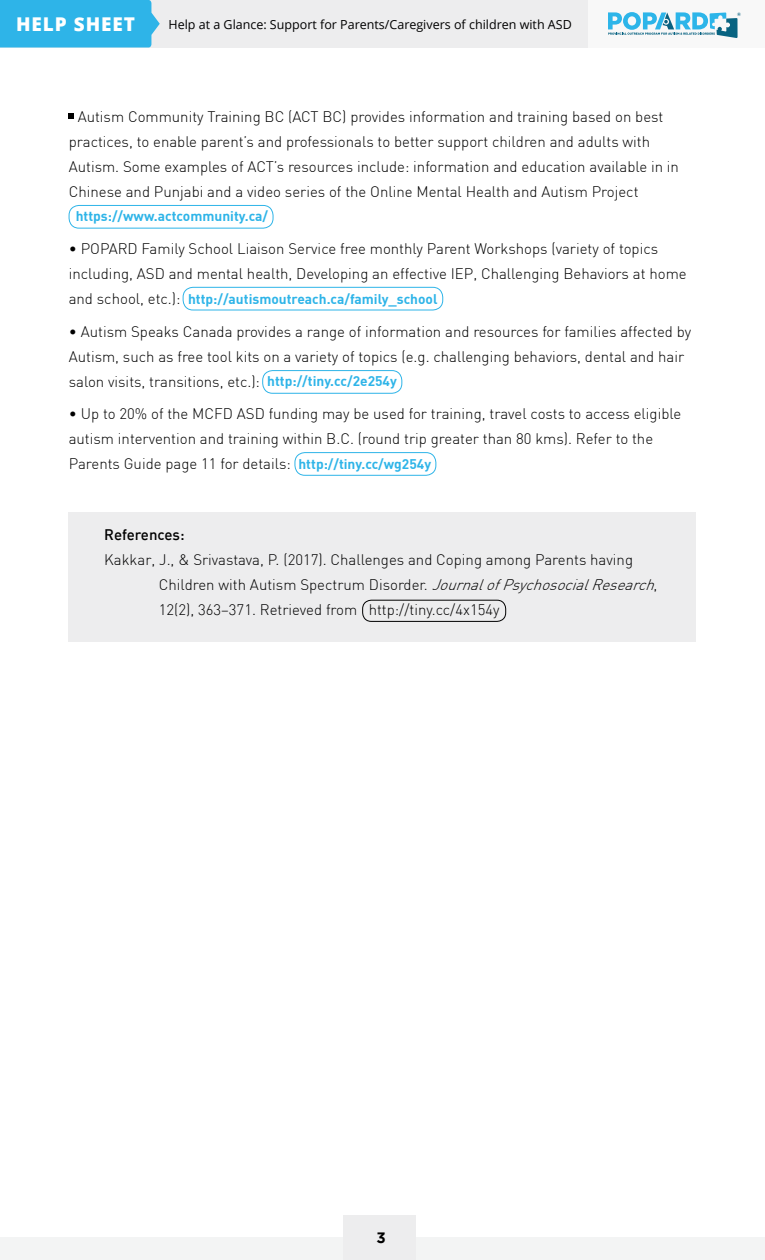
<style>
.page{position:relative;width:765px;height:1260px;background:#fff}
.page>*{position:absolute;margin:0;border:0;box-sizing:border-box;transform-origin:0 0}
.t1{font:800 19px "Open Sans";letter-spacing:.05em;color:#fff}
.t2{font:300 15px/25px "DIN";color:#000}
.t3{font:500 15px "DIN";color:#000}
.t4{font:700 15px "Gotham";color:#000}
.t5{font:700 13.75px "DIN";color:#2eb4e8}
.t6{font:12.5px "Open Sans";color:#000}
.t7{font:900 4.88px "Gotham";color:#086381}
.s1{font-weight:300;font-size:15px;color:#000}
.s2{font-weight:700;font-size:13.75px;color:#2eb4e8}
.s3{font-style:italic}
</style>
<div class="page">
<div style="left:0;top:1238px;width:765px;height:22px;background:#f3f4f4"></div>
<div style="left:0;top:0;width:588px;height:48px;background:#ededee"></div>
<div style="left:588px;top:0;width:177px;height:48px;background:#f8f8f8"></div>
<div style="left:0;top:0;width:160px;height:48px;background:#2eb4e8"></div>
<svg style="left:608px;top:12px;width:130px;height:26px"></svg>
<div style="left:344px;top:1216px;width:72px;height:44px;background:#ededee"></div>
<div style="left:69px;top:512px;width:627px;height:129px;background:#ededee"></div>
<svg style="left:69px;top:114px;width:5px;height:5px"></svg>
<div style="left:363px;top:600px;width:143px;height:22px;border:1px solid #000;border-radius:9px"></div>
<div style="left:69px;top:205px;width:204px;height:23px;border:1px solid #2eb4e8;border-radius:10px"></div>
<div style="left:183px;top:287px;width:260px;height:23px;border:1px solid #2eb4e8;border-radius:10px"></div>
<div style="left:262px;top:370px;width:140px;height:24px;border:1px solid #2eb4e8;border-radius:10px"></div>
<div style="left:295px;top:452px;width:141px;height:24px;border:1px solid #2eb4e8;border-radius:10px"></div>
<p class="t1" style="left:16px;top:10px;width:121px">HELP SHEET</p>
<p class="t6" style="left:168px;top:15px;width:405px">Help at a Glance: Support for Parents/Caregivers of children with ASD</p>
<p class="t2" style="left:69px;top:103px;width:612px;text-indent:9px">Autism Community Training BC (ACT BC) provides information and training based on best practices, to enable parent’s and professionals to better support children and adults with Autism. Some examples of ACT’s resources include: information and education available in in Chinese and Punjabi and a video series of the Online Mental Health and Autism Project</p>
<p class="t5" style="left:76px;top:208px;width:194px">https://www.actcommunity.ca/</p>
<p class="t2" style="left:69px;top:236px;width:619px">• POPARD Family School Liaison Service free monthly Parent Workshops (variety of topics including, ASD and mental health, Developing an effective IEP, Challenging Behaviors at home</p>
<p class="t5" style="left:69px;top:290px;width:370px"><span class="s1">and school, etc.):</span> http://autismoutreach.ca/family_school</p>
<p class="t2" style="left:69px;top:318px;width:624px">• Autism Speaks Canada provides a range of information and resources for families affected by<br>Autism, such as free tool kits on a variety of topics (e.g. challenging behaviors, dental and hair salon visits, transitions, etc.): <span class="s2">http://tiny.cc/2e254y</span></p>
<p class="t2" style="left:69px;top:401px;width:614px">• Up to 20% of the MCFD ASD funding may be used for training, travel costs to access eligible autism intervention and training within B.C. (round trip greater than 80 kms). Refer to the<br>Parents Guide page 11 for details: <span class="s2">http://tiny.cc/wg254y</span></p>
<p class="t3" style="left:104px;top:525px;width:82px">References:</p>
<p class="t2" style="left:159px;top:547px;width:503px;text-indent:-55px">Kakkar, J., &amp; Srivastava, P. (2017). Challenges and Coping among Parents having<br>Children with Autism Spectrum Disorder. <span class="s3">JournalofPsychosocialResearch</span>,<br>12(2), 363–371. Retrieved from http://tiny.cc/4x154y</p>
<p class="t7" style="left:737px;top:12px;width:5px">®</p>
<p class="t4" style="left:376px;top:1229px;width:11px">3</p>
</div>
